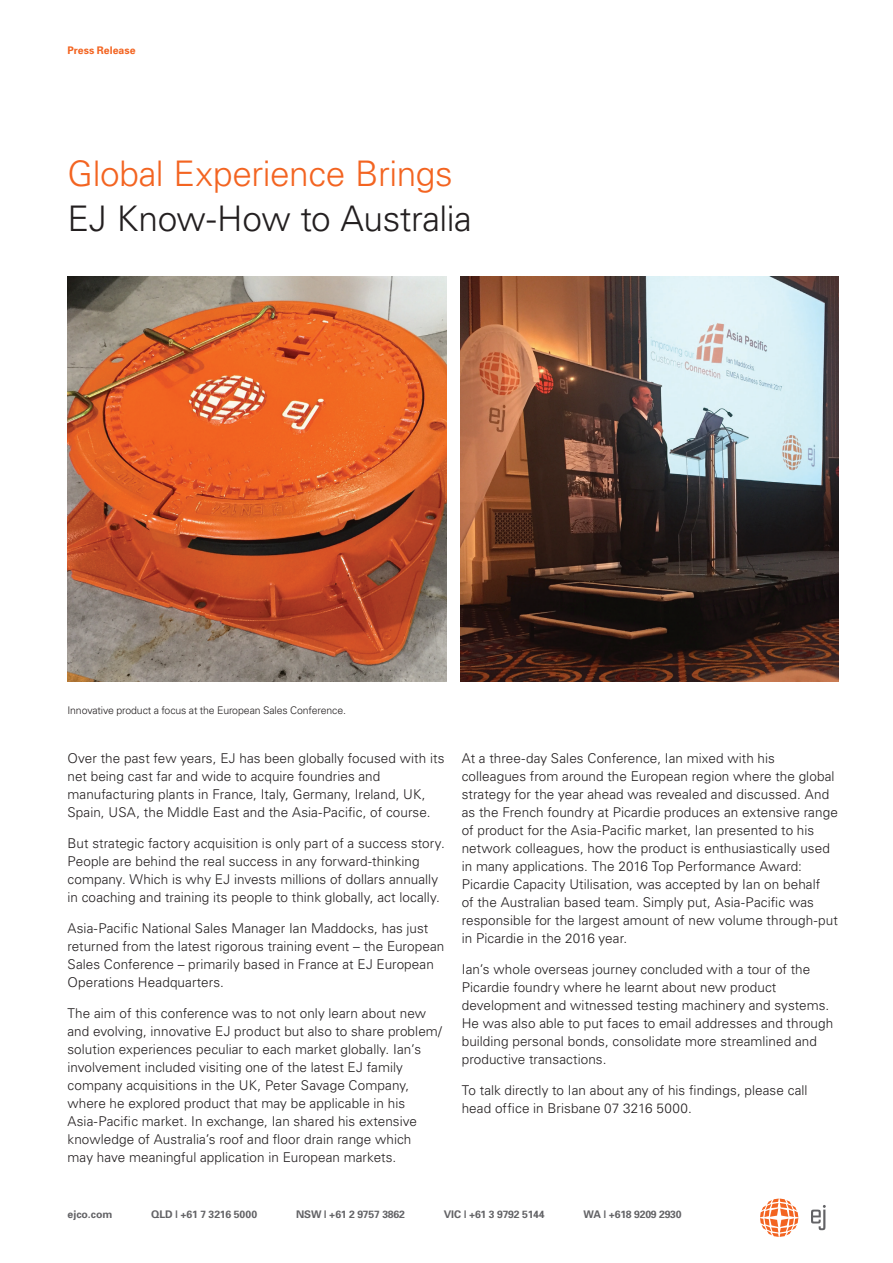
<style>
.page{position:relative;width:893px;height:1263px;background:#fff}
.page>*{position:absolute;margin:0;border:0;box-sizing:border-box;transform-origin:0 0}
.t1{font:300 35.25px "Univers";letter-spacing:-.01em;color:#f36421}
.t2{font:300 35.25px "Univers";letter-spacing:-.015em;color:#231f20}
.t3{font:300 13.5px/18px "Univers";letter-spacing:.005em;color:#231f20}
.t4{font:700 10.5px "Univers";letter-spacing:-.025em;color:#636366}
.t5{font:300 10.5px "Univers";letter-spacing:-.01em;color:#231f20}
.t6{font:700 10.5px "Univers";color:#636366}
.t7{font:700 10.5px "Univers";letter-spacing:.005em;color:#f36421}
</style>
<div class="page">
<svg style="left:811px;top:1205px;width:15px;height:25px"></svg>
<svg style="left:760px;top:1198px;width:38px;height:39px"></svg>
<img style="left:68px;top:276px;width:378px;height:406px">
<img style="left:460px;top:276px;width:379px;height:406px">
<p class="t7" style="left:68px;top:44px;width:70px">Press Release</p>
<h1 class="t1" style="left:68px;top:152px;width:387px">Global Experience Brings</h1>
<h1 class="t2" style="left:68px;top:197px;width:406px">EJ Know-How to Australia</h1>
<p class="t5" style="left:68px;top:704px;width:280px">Innovative product a focus at the European Sales Conference.</p>
<p class="t3" style="left:68px;top:749px;width:378px">Over the past few years, EJ has been globally focused with its net being cast far and wide to acquire foundries and manufacturing plants in France, Italy, Germany, Ireland, UK, Spain, USA, the Middle East and the Asia-Pacific, of course.</p>
<p class="t3" style="left:68px;top:834px;width:379px">But strategic factory acquisition is only part of a success story.<br>People are behind the real success in any forward-thinking company. Which is why EJ invests millions of dollars annually in coaching and training its people to think globally, act locally.</p>
<p class="t3" style="left:68px;top:919px;width:378px">Asia-Pacific National Sales Manager Ian Maddocks, has just returned from the latest rigorous training event – the European Sales Conference – primarily based in France at EJ European Operations Headquarters.</p>
<p class="t3" style="left:68px;top:1003px;width:376px">The aim of this conference was to not only learn about new and evolving, innovative EJ product but also to share problem/ solution experiences peculiar to each market globally. Ian’s involvement included visiting one of the latest EJ family company acquisitions in the UK, Peter Savage Company, where he explored product that may be applicable in his Asia-Pacific market. In exchange, Ian shared his extensive knowledge of Australia’s roof and floor drain range which<br>may have meaningful application in European markets.</p>
<p class="t3" style="left:462px;top:749px;width:378px">At a three-day Sales Conference, Ian mixed with his colleagues from around the European region where the global strategy for the year ahead was revealed and discussed. And as the French foundry at Picardie produces an extensive range of product for the Asia-Pacific market, Ian presented to his network colleagues, how the product is enthusiastically used in many applications. The 2016 Top Performance Award:<br>Picardie Capacity Utilisation, was accepted by Ian on behalf<br>of the Australian based team. Simply put, Asia-Pacific was responsible for the largest amount of new volume through-put in Picardie in the 2016 year.</p>
<p class="t3" style="left:462px;top:960px;width:373px">Ian’s whole overseas journey concluded with a tour of the Picardie foundry where he learnt about new product development and witnessed testing machinery and systems.<br>He was also able to put faces to email addresses and through building personal bonds, consolidate more streamlined and productive transactions.</p>
<p class="t3" style="left:462px;top:1080px;width:347px">To talk directly to Ian about any of his findings, please call head office in Brisbane 07 3216 5000.</p>
<p class="t4" style="left:68px;top:1207px;width:46px">ejco.com</p>
<p class="t6" style="left:151px;top:1207px;width:108px">QLD | +61 7 3216 5000</p>
<p class="t4" style="left:296px;top:1207px;width:110px">NSW | +61 2 9757 3862</p>
<p class="t4" style="left:444px;top:1207px;width:102px">VIC | +61 3 9792 5144</p>
<p class="t4" style="left:583px;top:1207px;width:100px">WA | +618 9209 2930</p>
</div>
